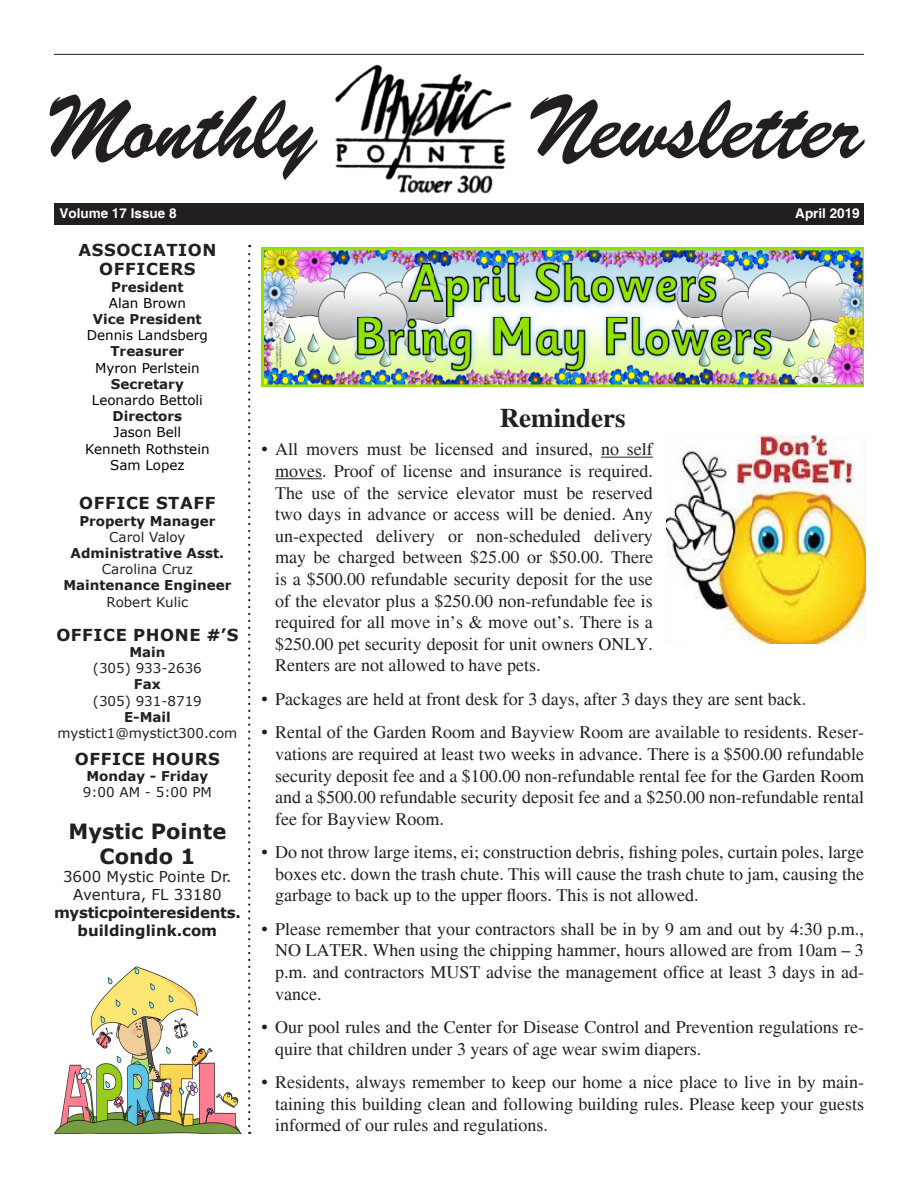
<style>
.page{position:relative;width:918px;height:1188px;background:#fff}
.page>*{position:absolute;margin:0;border:0;box-sizing:border-box;transform-origin:0 0}
.t1{font:88.5px "Brush Script BT";color:#231f20}
.t2{font:700 27px "Times";color:#231f20}
.t3{font:700 21px/25.2px "Verdana";color:#231f20;text-align:center}
.t4{font:18px/21.6px "Times";color:#231f20;text-align:justify}
.t5{font:700 16.5px/19.8px "Verdana";letter-spacing:.035em;color:#231f20;text-align:center}
.t6{font:700 15px/18px "Verdana";letter-spacing:-.02em;color:#231f20;text-align:center}
.t7{font:15px "Verdana";color:#231f20}
.t8{font:700 13.5px "Verdana";color:#231f20}
.t9{font:13.5px "Verdana";color:#231f20}
.t10{font:13.5px "Verdana";color:#000}
.t11{font:700 13.5px "Helvetica";color:#fff}
</style>
<div class="page">
<hr style="left:601px;top:457px;width:52px;height:1px;background:#231f20">
<hr style="left:275px;top:478px;width:47px;height:1px;background:#231f20">
<div style="left:54px;top:203px;width:810px;height:22px;background:#231f20"></div>
<svg style="left:248px;top:245px;width:2px;height:881px"></svg>
<hr style="left:54px;top:54px;width:810px;height:1px;background:#231f20">
<img style="left:335px;top:64px;width:177px;height:130px">
<img style="left:55px;top:967px;width:186px;height:167px">
<img style="left:666px;top:436px;width:200px;height:208px">
<img style="left:262px;top:247px;width:602px;height:139px">
<p class="t1" style="left:44px;top:75px;width:274px">Monthly</p>
<p class="t1" style="left:531px;top:75px;width:335px">Newsletter</p>
<p class="t11" style="left:59px;top:205px;width:119px">Volume 17 Issue 8</p>
<p class="t11" style="left:795px;top:205px;width:66px">April 2019</p>
<p class="t5" style="left:78px;top:239px;width:140px">ASSOCIATION<br>OFFICERS</p>
<p class="t8" style="left:111px;top:277px;width:74px">President</p>
<p class="t10" style="left:109px;top:294px;width:79px">Alan Brown</p>
<p class="t8" style="left:93px;top:310px;width:110px">Vice President</p>
<p class="t10" style="left:87px;top:326px;width:123px">Dennis Landsberg</p>
<p class="t8" style="left:110px;top:342px;width:75px">Treasurer</p>
<p class="t10" style="left:95px;top:358px;width:106px">Myron Perlstein</p>
<p class="t8" style="left:111px;top:374px;width:74px">Secretary</p>
<p class="t10" style="left:92px;top:391px;width:113px">Leonardo Bettoli</p>
<p class="t8" style="left:113px;top:407px;width:71px">Directors</p>
<p class="t10" style="left:114px;top:423px;width:69px">Jason Bell</p>
<p class="t10" style="left:85px;top:439px;width:126px">Kenneth Rothstein</p>
<p class="t10" style="left:110px;top:456px;width:76px">Sam Lopez</p>
<p class="t5" style="left:79px;top:493px;width:138px">OFFICE STAFF</p>
<p class="t8" style="left:79px;top:511px;width:138px">Property Manager</p>
<p class="t9" style="left:109px;top:528px;width:78px">Carol Valoy</p>
<p class="t8" style="left:71px;top:544px;width:155px">Administrative Asst.</p>
<p class="t9" style="left:102px;top:560px;width:93px">Carolina Cruz</p>
<p class="t8" style="left:63px;top:576px;width:170px">Maintenance Engineer</p>
<p class="t9" style="left:107px;top:592px;width:83px">Robert Kulic</p>
<p class="t5" style="left:56px;top:625px;width:184px">OFFICE PHONE #’S</p>
<p class="t8" style="left:129px;top:643px;width:38px">Main</p>
<p class="t9" style="left:93px;top:659px;width:110px">(305) 933-2636</p>
<p class="t8" style="left:134px;top:675px;width:28px">Fax</p>
<p class="t9" style="left:93px;top:691px;width:110px">(305) 931-8719</p>
<p class="t8" style="left:124px;top:707px;width:48px">E-Mail</p>
<p class="t9" style="left:57px;top:724px;width:181px">mystict1@mystict300.com</p>
<p class="t5" style="left:75px;top:749px;width:146px">OFFICE HOURS</p>
<p class="t8" style="left:86px;top:767px;width:123px">Monday - Friday</p>
<p class="t9" style="left:83px;top:783px;width:131px">9:00 AM - 5:00 PM</p>
<p class="t3" style="left:69px;top:818px;width:159px">Mystic Pointe<br>Condo 1</p>
<p class="t7" style="left:63px;top:866px;width:170px">3600 Mystic Pointe Dr.</p>
<p class="t7" style="left:73px;top:884px;width:150px">Aventura, FL 33180</p>
<p class="t6" style="left:54px;top:903px;width:188px">mysticpointeresidents. buildinglink.com</p>
<p class="t2" style="left:500px;top:402px;width:127px">Reminders</p>
<p class="t4" style="left:275px;top:439px;width:379px;text-indent:-14px">• All movers must be licensed and insured, no self moves. Proof of license and insurance is required.<br>The use of the service elevator must be reserved two days in advance or access will be denied. Any un-expected delivery or non-scheduled delivery may be charged between $25.00 or $50.00. There is a $500.00 refundable security deposit for the use of the elevator plus a $250.00 non-refundable fee is required for all move in’s &amp; move out’s. There is a $250.00 pet security deposit for unit owners ONLY.<br>Renters are not allowed to have pets.</p>
<p class="t4" style="left:262px;top:688px;width:546px">• Packages are held at front desk for 3 days, after 3 days they are sent back.</p>
<p class="t4" style="left:275px;top:722px;width:590px;text-indent:-14px">• Rental of the Garden Room and Bayview Room are available to residents. Reser&shy;vations are required at least two weeks in advance. There is a $500.00 refundable security deposit fee and a $100.00 non-refundable rental fee for the Garden Room and a $500.00 refundable security deposit fee and a $250.00 non-refundable rental fee for Bayview Room.</p>
<p class="t4" style="left:275px;top:842px;width:590px;text-indent:-14px">• Do not throw large items, ei; construction debris, fishing poles, curtain poles, large boxes etc. down the trash chute. This will cause the trash chute to jam, causing the garbage to back up to the upper floors. This is not allowed.</p>
<p class="t4" style="left:275px;top:918px;width:590px;text-indent:-14px">• Please remember that your contractors shall be in by 9 am and out by 4:30 p.m., NO LATER. When using the chipping hammer, hours allowed are from 10am – 3 p.m. and contractors MUST advise the management office at least 3 days in ad&shy;vance.</p>
<p class="t4" style="left:275px;top:1017px;width:590px;text-indent:-14px">• Our pool rules and the Center for Disease Control and Prevention regulations re&shy;quire that children under 3 years of age wear swim diapers.</p>
<p class="t4" style="left:275px;top:1072px;width:590px;text-indent:-14px">• Residents, always remember to keep our home a nice place to live in by main&shy;taining this building clean and following building rules. Please keep your guests informed of our rules and regulations.</p>
</div>
